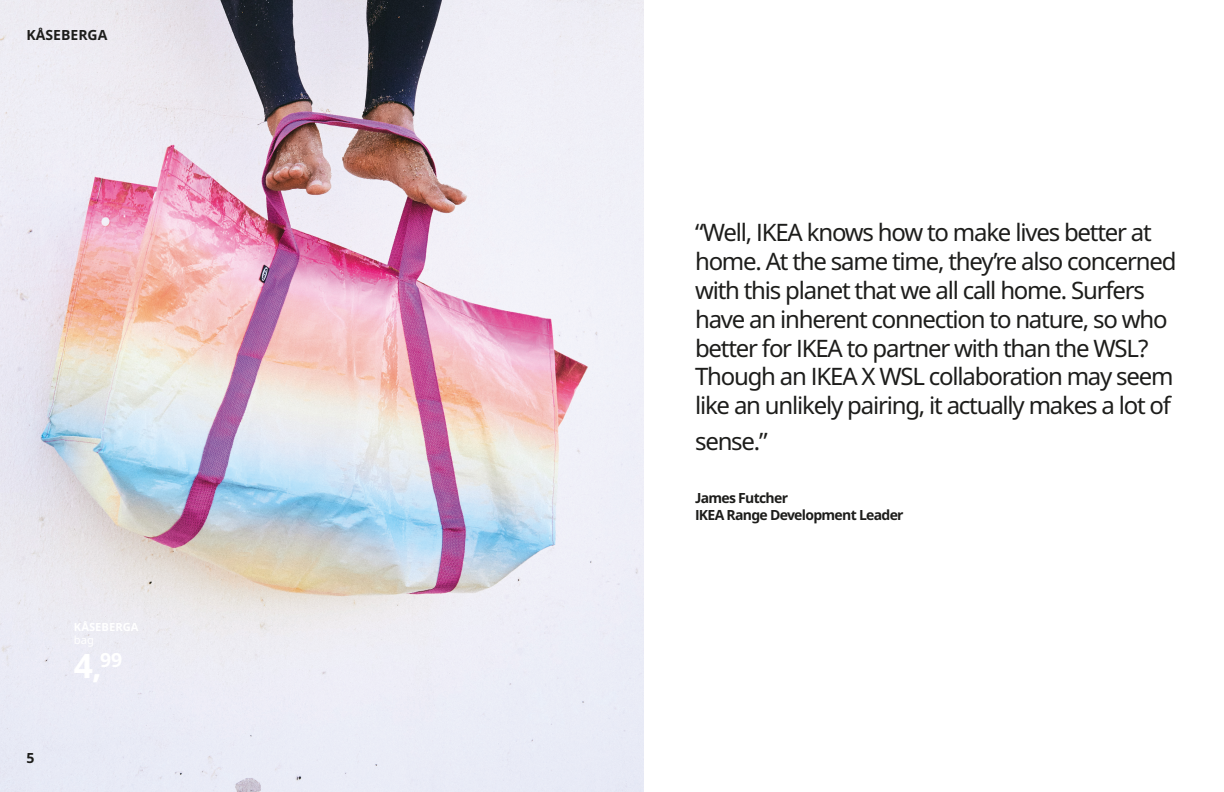
<style>
.page{position:relative;width:1224px;height:792px;background:#fff}
.page>*{position:absolute;margin:0;border:0;box-sizing:border-box;transform-origin:0 0}
.t1{font:700 33.6px "Noto IKEA Latin";color:#fff}
.t2{font:24px/28.8px "Noto IKEA Latin";letter-spacing:-.05em;color:#1d1d1b}
.t3{font:700 14px/16.8px "Noto IKEA Latin";letter-spacing:-.05em;color:#1d1d1b}
.t4{font:700 14px "Noto IKEA Latin";color:#1d1d1b}
</style>
<div class="page">
<img style="left:0;top:0;width:644px;height:792px">
<p class="t4" style="left:27px;top:25px;width:82px">KÅSEBERGA</p>
<p class="t3" style="left:27px;top:749px;width:10px">5</p>
<h1 class="t1" style="left:74px;top:642px;width:50px">4,<sup>99</sup></h1>
<p class="t2" style="left:695px;top:217px;width:483px">“Well, IKEA knows how to make lives better at home. At the same time, they’re also concerned with this planet that we all call home. Surfers have an inherent connection to nature, so who better for IKEA to partner with than the WSL?<br>Though an IKEA X WSL collaboration may seem like an unlikely pairing, it actually makes a lot of</p>
<p class="t2" style="left:695px;top:426px;width:74px">sense.”</p>
<p class="t3" style="left:695px;top:489px;width:210px">James Futcher<br>IKEA Range Development Leader</p>
</div>
